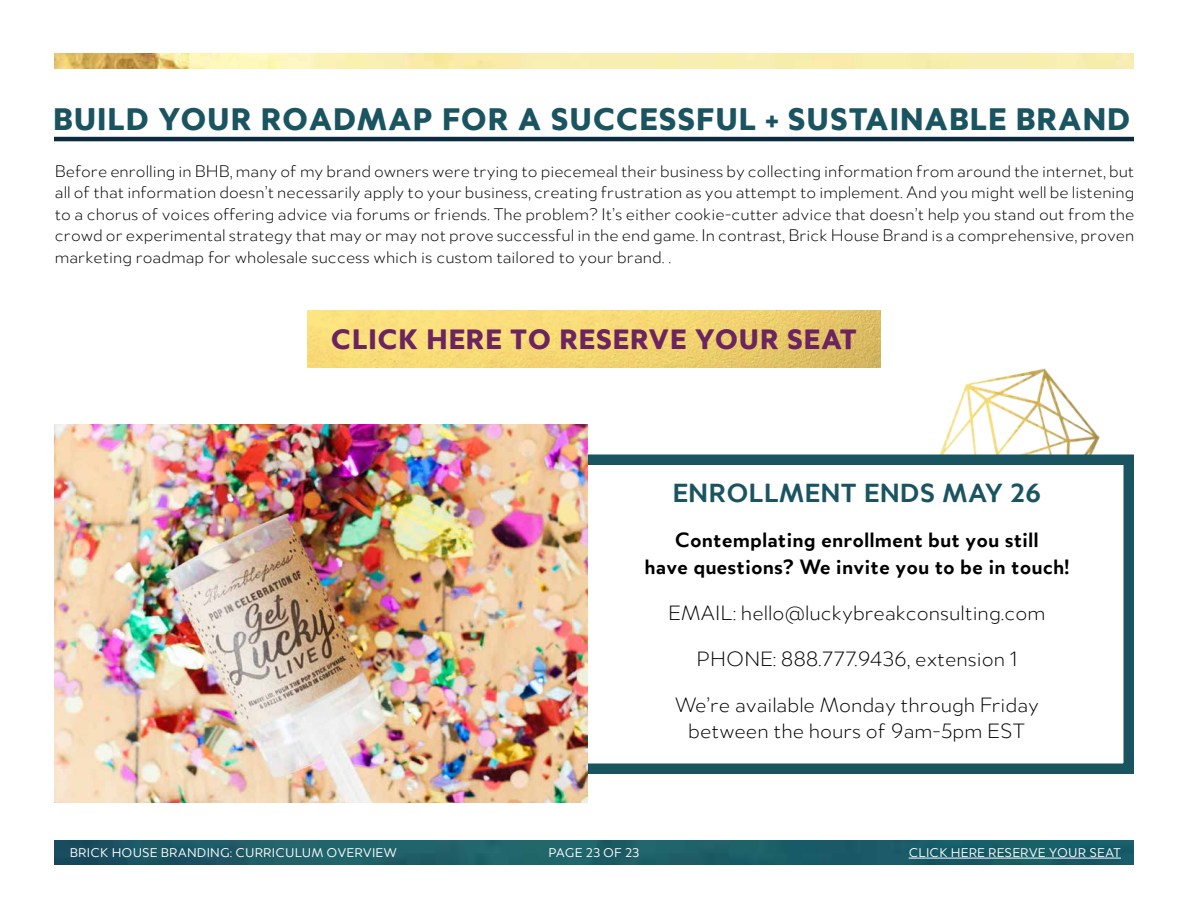
<style>
.page{position:relative;width:1188px;height:918px;background:#fff}
.page>*{position:absolute;margin:0;border:0;box-sizing:border-box;transform-origin:0 0}
.t1{font:900 33.45px "Merel";letter-spacing:.01em;color:#1b5461}
.t2{font:900 30px "Merel";letter-spacing:.01em;color:#6b245f}
.t3{font:700 28.05px "Merel";color:#1b5461}
.t4{font:300 22.2px/45.8px "Merel";color:#000;text-align:center}
.t5{font:700 22.2px/27px "Merel";color:#000;text-align:center}
.t6{font:300 18px/21.6px "Merel";color:#000;text-align:justify}
.t7{font:13.5px "Merel";letter-spacing:.01em;color:#fff}
.t8{font:13.5px "Merel";letter-spacing:-.01em;color:#fff}
</style>
<div class="page">
<hr style="left:54px;top:137px;width:1080px;height:4px;background:#0d2b3e">
<img style="left:54px;top:53px;width:1080px;height:15px">
<img style="left:54px;top:840px;width:1080px;height:25px">
<hr style="left:909px;top:858px;width:212px;height:1px;background:#fff">
<img style="left:940px;top:368px;width:160px;height:86px">
<div style="left:541px;top:454px;width:593px;height:320px;background:#fff;border:10px solid #1b5461"></div>
<img style="left:308px;top:311px;width:572px;height:57px">
<img style="left:55px;top:425px;width:533px;height:378px">
<h1 class="t1" style="left:53px;top:91px;width:1079px">BUILD YOUR ROADMAP FOR A SUCCESSFUL + SUSTAINABLE BRAND</h1>
<p class="t6" style="left:55px;top:159px;width:1081px">Before enrolling in BHB, many of my brand owners were trying to piecemeal their business by collecting information from around the internet, but all of that information doesn’t necessarily apply to your business, creating frustration as you attempt to implement. And you might well be listening to a chorus of voices offering advice via forums or friends. The problem? It’s either cookie-cutter advice that doesn’t help you stand out from the crowd or experimental strategy that may or may not prove successful in the end game. In contrast, Brick House Brand is a comprehensive, proven marketing roadmap for wholesale success which is custom tailored to your brand. .</p>
<h2 class="t2" style="left:331px;top:314px;width:528px">CLICK HERE TO RESERVE YOUR SEAT</h2>
<h3 class="t3" style="left:672px;top:470px;width:371px">ENROLLMENT ENDS MAY 26</h3>
<p class="t5" style="left:644px;top:525px;width:426px">Contemplating enrollment but you still<br>have questions? We invite you to be in touch!</p>
<p class="t4" style="left:668px;top:589px;width:379px">EMAIL: hello@luckybreakconsulting.com<br>PHONE: 888.777.9436, extension 1<br>We’re available Monday through Friday</p>
<p class="t4" style="left:688px;top:707px;width:339px">between the hours of 9am-5pm EST</p>
<p class="t7" style="left:70px;top:842px;width:329px">BRICK HOUSE BRANDING: CURRICULUM OVERVIEW</p>
<p class="t8" style="left:549px;top:842px;width:92px">PAGE 23 OF 23</p>
<p class="t7" style="left:909px;top:842px;width:214px">CLICK HERE RESERVE YOUR SEAT</p>
</div>
